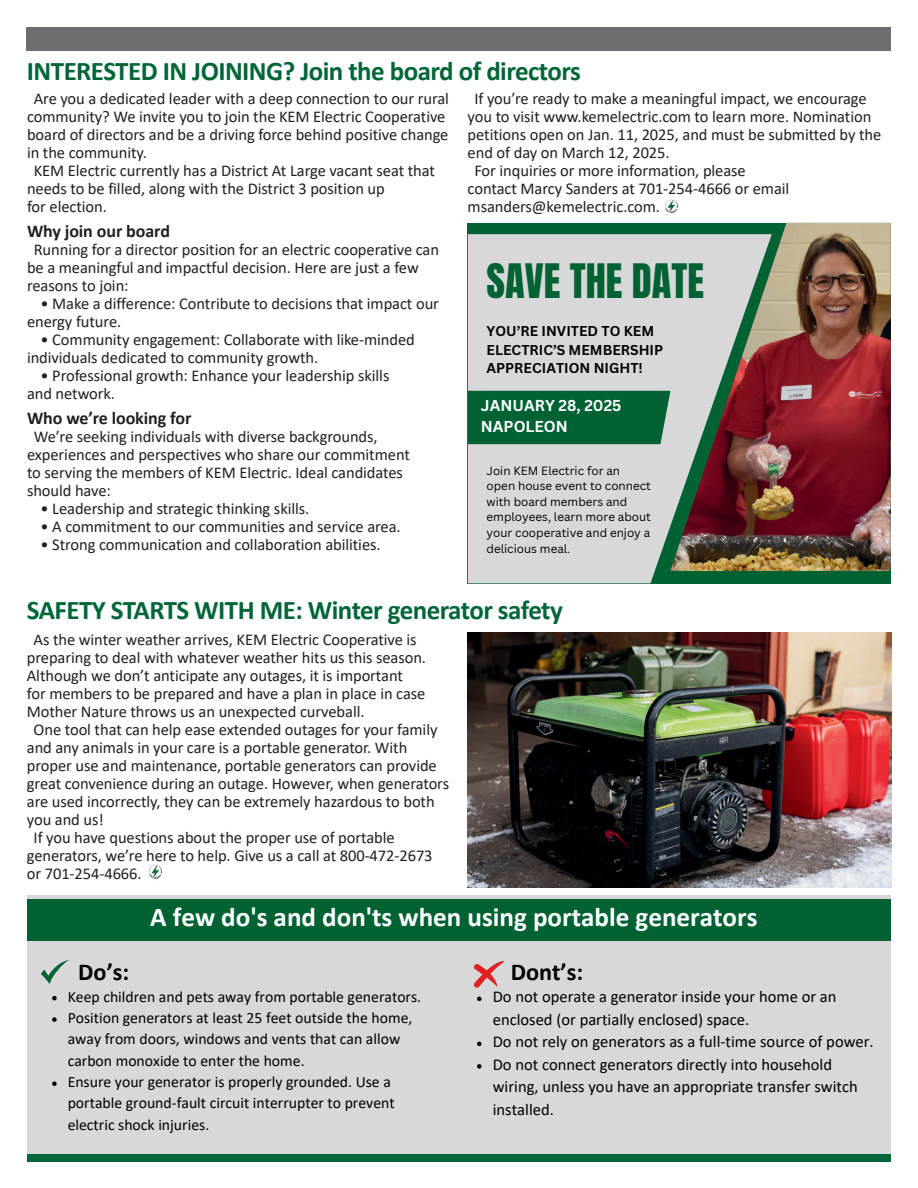
<style>
.page{position:relative;width:918px;height:1188px;background:#fff}
.page>*{position:absolute;margin:0;border:0;box-sizing:border-box;transform-origin:0 0}
.t1{font:40.35px "Anton";color:#006233}
.t2{font:700 27.15px "Calibri";color:#fff}
.t3{font:700 27px "Calibri";letter-spacing:-.02em;color:#006637}
.t4{font:700 24.3px "Calibri";color:#000001}
.t5{font:700 18px "Calibri";letter-spacing:-.005em;color:#231f20}
.t6{font:16.5px/18px "Calibri";letter-spacing:-.005em;color:#231f20}
.t7{font:16.5px/22.5px "Calibri";color:#000001}
.t8{font:15.75px/21.3px "Calibri";color:#000001}
.t9{font:700 15.3px/21.1px "Canva Sans";color:#fff}
.t10{font:700 13.95px/18.9px "Canva Sans";color:#000001}
.t11{font:11.7px/15.6px "Canva Sans";color:#000001}
</style>
<div class="page">
<div style="left:27px;top:27px;width:864px;height:23px;background:#6d6e72"></div>
<div style="left:27px;top:1154px;width:864px;height:8px;background:#006637"></div>
<img style="left:148px;top:864px;width:14px;height:15px">
<img style="left:664px;top:199px;width:14px;height:15px">
<div style="left:468px;top:223px;width:423px;height:360px;background:#006233"></div>
<div style="left:468px;top:234px;width:202px;height:349px;background:#d8d8d9"></div>
<img style="left:670px;top:223px;width:221px;height:348px">
<svg style="left:468px;top:391px;width:202px;height:53px"></svg>
<div style="left:27px;top:895px;width:864px;height:259px;background:#d8d8d9"></div>
<div style="left:27px;top:900px;width:864px;height:41px;background:#006233"></div>
<svg style="left:41px;top:960px;width:28px;height:23px"></svg>
<svg style="left:473px;top:961px;width:32px;height:27px"></svg>
<svg style="left:52px;top:996px;width:5px;height:4px"></svg>
<svg style="left:52px;top:1017px;width:5px;height:5px"></svg>
<svg style="left:52px;top:1081px;width:5px;height:5px"></svg>
<svg style="left:477px;top:997px;width:5px;height:4px"></svg>
<svg style="left:477px;top:1042px;width:5px;height:4px"></svg>
<svg style="left:477px;top:1064px;width:5px;height:5px"></svg>
<img style="left:468px;top:632px;width:423px;height:256px">
<p class="t3" style="left:27px;top:52px;width:556px">INTERESTED IN JOINING? Join the board of directors</p>
<p class="t6" style="left:34px;top:89px;width:417px">Are you a dedicated leader with a deep connection to our rural</p>
<p class="t6" style="left:27px;top:107px;width:420px">community? We invite you to join the KEM Electric Cooperative</p>
<p class="t6" style="left:27px;top:125px;width:423px">board of directors and be a driving force behind positive change in the community.</p>
<p class="t6" style="left:34px;top:161px;width:403px">KEM Electric currently has a District At Large vacant seat that</p>
<p class="t6" style="left:27px;top:179px;width:359px">needs to be filled, along with the District 3 position up for election.</p>
<p class="t5" style="left:27px;top:218px;width:145px">Why join our board</p>
<p class="t6" style="left:27px;top:240px;width:414px;text-indent:7px">Running for a director position for an electric cooperative can be a meaningful and impactful decision. Here are just a few reasons to join:</p>
<p class="t6" style="left:27px;top:294px;width:414px;text-indent:14px">• Make a difference: Contribute to decisions that impact our energy future.</p>
<p class="t6" style="left:27px;top:330px;width:389px;text-indent:14px">• Community engagement: Collaborate with like-minded individuals dedicated to community growth.</p>
<p class="t6" style="left:27px;top:366px;width:364px;text-indent:14px">• Professional growth: Enhance your leadership skills and network.</p>
<p class="t5" style="left:27px;top:405px;width:166px">Who we’re looking for</p>
<p class="t6" style="left:27px;top:427px;width:384px;text-indent:7px">We’re seeking individuals with diverse backgrounds, experiences and perspectives who share our commitment to serving the members of KEM Electric. Ideal candidates should have:</p>
<p class="t6" style="left:40px;top:499px;width:270px">• Leadership and strategic thinking skills.</p>
<p class="t6" style="left:40px;top:517px;width:362px">• A commitment to our communities and service area.</p>
<p class="t6" style="left:40px;top:535px;width:342px">• Strong communication and collaboration abilities.</p>
<p class="t6" style="left:468px;top:89px;width:415px;text-indent:7px">If you’re ready to make a meaningful impact, we encourage you to visit www.kemelectric.com to learn more. Nomination petitions open on Jan. 11, 2025, and must be submitted by the end of day on March 12, 2025.</p>
<p class="t6" style="left:468px;top:161px;width:323px;text-indent:7px">For inquiries or more information, please contact Marcy Sanders at 701-254-4666 or email msanders@kemelectric.com.</p>
<p class="t1" style="left:487px;top:260px;width:219px">SAVE THE DATE</p>
<p class="t10" style="left:487px;top:321px;width:178px">YOU’RE INVITED TO KEM<br>ELECTRIC’S MEMBERSHIP<br>APPRECIATION NIGHT!</p>
<p class="t9" style="left:481px;top:395px;width:142px">JANUARY 28, 2025<br>NAPOLEON</p>
<p class="t11" style="left:487px;top:463px;width:166px">Join KEM Electric for an open house event to connect with board members and employees, learn more about your cooperative and enjoy a delicious meal.</p>
<p class="t3" style="left:27px;top:591px;width:538px">SAFETY STARTS WITH ME: Winter generator safety</p>
<p class="t6" style="left:27px;top:630px;width:401px;text-indent:7px">As the winter weather arrives, KEM Electric Cooperative is preparing to deal with whatever weather hits us this season.<br>Although we don’t anticipate any outages, it is important for members to be prepared and have a plan in place in case Mother Nature throws us an unexpected curveball.</p>
<p class="t6" style="left:27px;top:720px;width:424px;text-indent:7px">One tool that can help ease extended outages for your family and any animals in your care is a portable generator. With proper use and maintenance, portable generators can provide great convenience during an outage. However, when generators are used incorrectly, they can be extremely hazardous to both you and us!</p>
<p class="t6" style="left:27px;top:828px;width:407px;text-indent:7px">If you have questions about the proper use of portable generators, we’re here to help. Give us a call at 800-472-2673 or 701-254-4666.</p>
<p class="t2" style="left:150px;top:897px;width:609px">A few do's and don'ts when using portable generators</p>
<p class="t4" style="left:78px;top:955px;width:53px">Do’s:</p>
<p class="t4" style="left:511px;top:955px;width:74px">Dont’s:</p>
<p class="t7" style="left:493px;top:985px;width:382px">Do not operate a generator inside your home or an enclosed (or partially enclosed) space.<br>Do not rely on generators as a full-time source of power.<br>Do not connect generators directly into household wiring, unless you have an appropriate transfer switch installed.</p>
<p class="t8" style="left:68px;top:985px;width:355px">Keep children and pets away from portable generators.<br>Position generators at least 25 feet outside the home, away from doors, windows and vents that can allow carbon monoxide to enter the home.<br>Ensure your generator is properly grounded. Use a portable ground-fault circuit interrupter to prevent electric shock injuries.</p>
</div>
